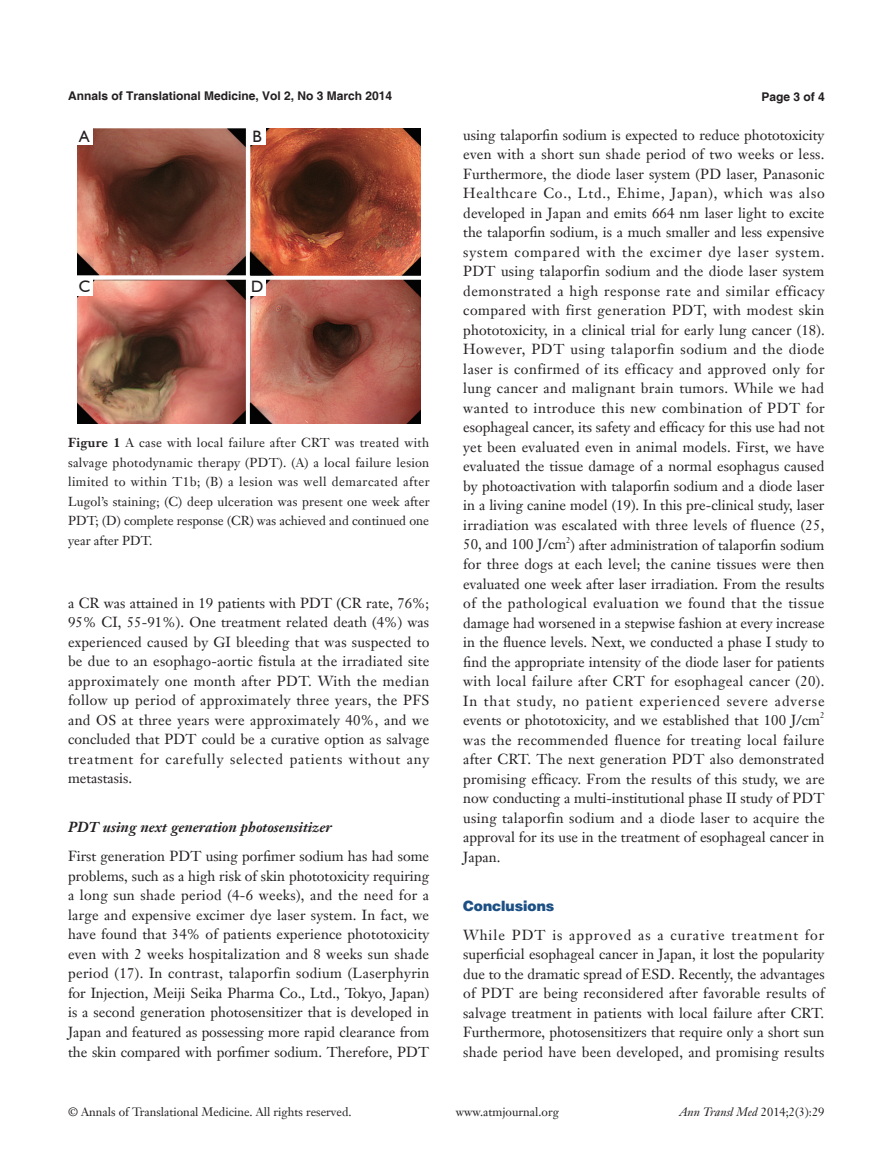
<style>
.page{position:relative;width:893px;height:1170px;background:#fff}
.page>*{position:absolute;margin:0;border:0;box-sizing:border-box;transform-origin:0 0}
.t1{font:16.5px "Humanist 521 BT";color:#231f20}
.t2{font:14.25px/19.5px "Janson Text LT";color:#231f20;text-align:justify}
.t3{font:italic 700 14.25px "Janson Text LT";color:#231f20}
.t4{font:900 14.25px "Helvetica";color:#1c5085}
.t5{font:12.75px/19.5px "Janson Text LT";color:#231f20;text-align:justify}
.t6{font:12px "Janson Text LT";color:#231f20}
.t7{font:700 12px "Helvetica";color:#231f20}
.t8{font:italic 12px "Janson Text LT";color:#231f20}
.t9{font:8.25px "Janson Text LT";color:#231f20}
.s1{font-weight:700}
.s2{font-style:normal}
</style>
<div class="page">
<img style="left:77px;top:129px;width:343px;height:294px">
<div style="left:76px;top:128px;width:17px;height:17px;background:#fff"></div>
<div style="left:249px;top:128px;width:17px;height:17px;background:#fff"></div>
<div style="left:249px;top:278px;width:17px;height:17px;background:#fff"></div>
<div style="left:76px;top:278px;width:17px;height:17px;background:#fff"></div>
<p class="t7" style="left:68px;top:88px;width:326px">Annals of Translational Medicine, Vol 2, No 3 March 2014</p>
<p class="t7" style="left:762px;top:89px;width:65px">Page 3 of 4</p>
<p class="t1" style="left:79px;top:126px;width:12px">A</p>
<p class="t1" style="left:252px;top:126px;width:11px">B</p>
<p class="t1" style="left:79px;top:276px;width:13px">C</p>
<p class="t1" style="left:251px;top:276px;width:14px">D</p>
<p class="t5" style="left:68px;top:433px;width:363px"><span class="s1">Figure 1</span> A case with local failure after CRT was treated with salvage photodynamic therapy (PDT). (A) a local failure lesion limited to within T1b; (B) a lesion was well demarcated after Lugol’s staining; (C) deep ulceration was present one week after PDT; (D) complete response (CR) was achieved and continued one year after PDT.</p>
<p class="t2" style="left:68px;top:593px;width:363px">a CR was attained in 19 patients with PDT (CR rate, 76%; 95% CI, 55-91%). One treatment related death (4%) was experienced caused by GI bleeding that was suspected to be due to an esophago-aortic fistula at the irradiated site approximately one month after PDT. With the median follow up period of approximately three years, the PFS and OS at three years were approximately 40%, and we concluded that PDT could be a curative option as salvage treatment for carefully selected patients without any metastasis.</p>
<p class="t3" style="left:68px;top:818px;width:265px">PDT using next generation photosensitizer</p>
<p class="t2" style="left:68px;top:846px;width:363px">First generation PDT using porfimer sodium has had some problems, such as a high risk of skin phototoxicity requiring a long sun shade period (4-6 weeks), and the need for a large and expensive excimer dye laser system. In fact, we have found that 34% of patients experience phototoxicity even with 2 weeks hospitalization and 8 weeks sun shade period (17). In contrast, talaporfin sodium (Laserphyrin for Injection, Meiji Seika Pharma Co., Ltd., Tokyo, Japan) is a second generation photosensitizer that is developed in Japan and featured as possessing more rapid clearance from the skin compared with porfimer sodium. Therefore, PDT</p>
<p class="t2" style="left:463px;top:125px;width:363px">using talaporfin sodium is expected to reduce phototoxicity even with a short sun shade period of two weeks or less.<br>Furthermore, the diode laser system (PD laser, Panasonic Healthcare Co., Ltd., Ehime, Japan), which was also developed in Japan and emits 664 nm laser light to excite the talaporfin sodium, is a much smaller and less expensive system compared with the excimer dye laser system.<br>PDT using talaporfin sodium and the diode laser system demonstrated a high response rate and similar efficacy compared with first generation PDT, with modest skin phototoxicity, in a clinical trial for early lung cancer (18).<br>However, PDT using talaporfin sodium and the diode laser is confirmed of its efficacy and approved only for lung cancer and malignant brain tumors. While we had wanted to introduce this new combination of PDT for esophageal cancer, its safety and efficacy for this use had not yet been evaluated even in animal models. First, we have evaluated the tissue damage of a normal esophagus caused by photoactivation with talaporfin sodium and a diode laser in a living canine model (19). In this pre-clinical study, laser irradiation was escalated with three levels of fluence (25, 50, and 100 J/cm ) after administration of talaporfin sodium</p>
<p class="t9" style="left:566px;top:534px;width:6px">2</p>
<p class="t2" style="left:463px;top:554px;width:363px">for three dogs at each level; the canine tissues were then evaluated one week after laser irradiation. From the results of the pathological evaluation we found that the tissue damage had worsened in a stepwise fashion at every increase in the fluence levels. Next, we conducted a phase I study to find the appropriate intensity of the diode laser for patients with local failure after CRT for esophageal cancer (20).<br>In that study, no patient experienced severe adverse events or phototoxicity, and we established that 100 J/cm</p>
<p class="t9" style="left:820px;top:710px;width:6px">2</p>
<p class="t2" style="left:463px;top:729px;width:363px">was the recommended fluence for treating local failure after CRT. The next generation PDT also demonstrated promising efficacy. From the results of this study, we are now conducting a multi-institutional phase II study of PDT using talaporfin sodium and a diode laser to acquire the approval for its use in the treatment of esophageal cancer in Japan.</p>
<p class="t4" style="left:463px;top:896px;width:92px">Conclusions</p>
<p class="t2" style="left:463px;top:924px;width:363px">While PDT is approved as a curative treatment for superficial esophageal cancer in Japan, it lost the popularity due to the dramatic spread of ESD. Recently, the advantages of PDT are being reconsidered after favorable results of salvage treatment in patients with local failure after CRT.<br>Furthermore, photosensitizers that require only a short sun shade period have been developed, and promising results</p>
<p class="t6" style="left:68px;top:1104px;width:285px">© Annals of Translational Medicine. All rights reserved.</p>
<p class="t6" style="left:456px;top:1104px;width:105px">www.atmjournal.org</p>
<p class="t8" style="left:679px;top:1104px;width:147px">Ann Transl Med <span class="s2">2014;2(3):29</span></p>
</div>
